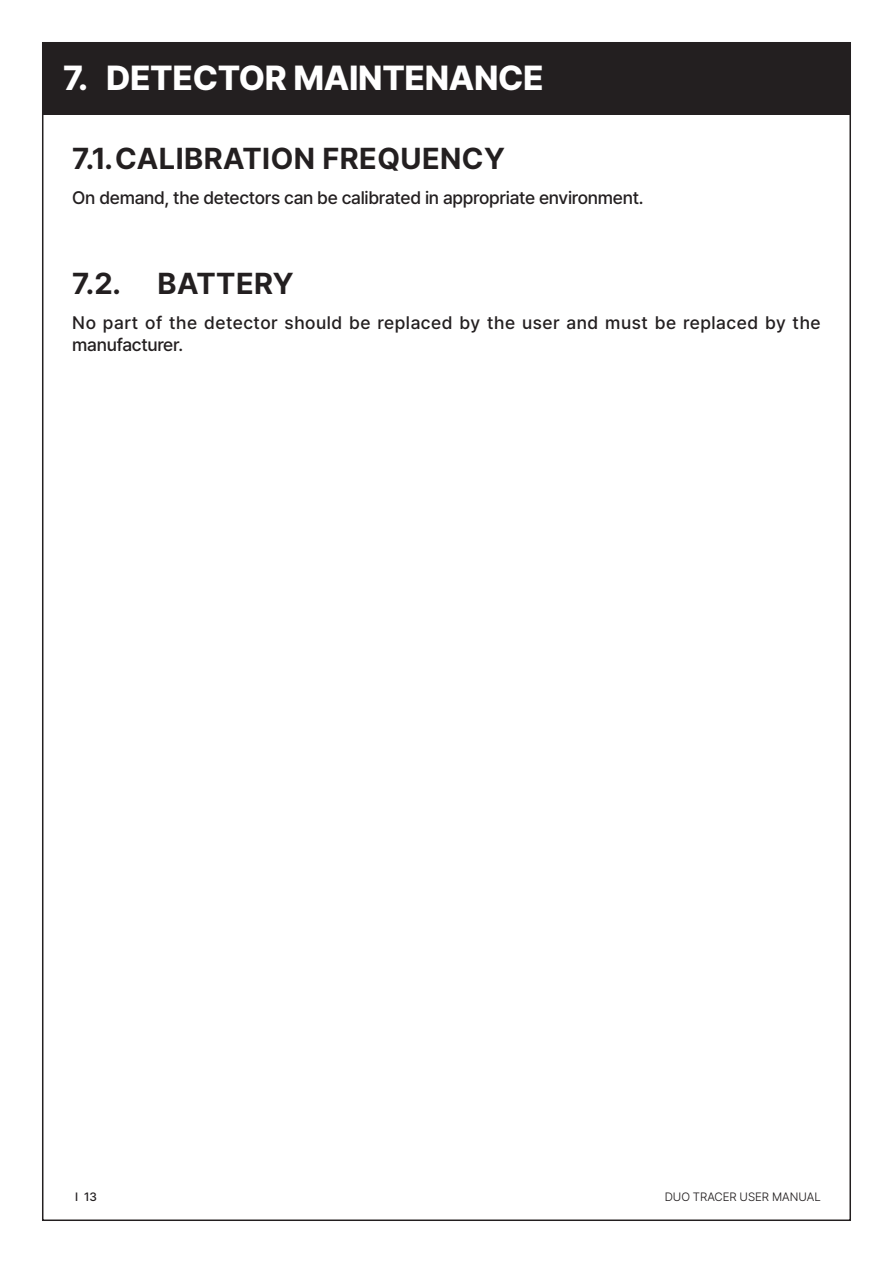
<style>
.page{position:relative;width:893px;height:1263px;background:#fff}
.page>*{position:absolute;margin:0;border:0;box-sizing:border-box;transform-origin:0 0}
.t1{font:800 34.5px "Pretendard";letter-spacing:-.01em;color:#fff}
.t2{font:700 30px "Pretendard";letter-spacing:.015em;color:#231f20}
.내용{font:500 18px/22.5px "Pretendard";letter-spacing:.03em;color:#231f20}
.내용-2{font:500 18px "Pretendard";letter-spacing:-.015em;color:#231f20}
.t3{font:300 12px "Pretendard";color:#231f20}
.t4{font:500 12px "Pretendard";color:#231f20}
</style>
<div class="page">
<div style="left:42px;top:42px;width:808px;height:72px;background:#231f20"></div>
<p class="t1" style="left:63px;top:53px;width:482px">7. DETECTOR MAINTENANCE</p>
<p class="t2" style="left:72px;top:136px;width:434px">7.1.CALIBRATION FREQUENCY</p>
<p class="내용-2" style="left:72px;top:185px;width:573px">On demand, the detectors can be calibrated in appropriate environment.</p>
<p class="t2" style="left:72px;top:261px;width:223px">7.2. BATTERY</p>
<p class="내용" style="left:72px;top:311px;width:750px">No part of the detector should be replaced by the user and must be replaced by the manufacturer.</p>
<p class="t4" style="left:75px;top:1188px;width:23px">I 13</p>
<p class="t3" style="left:665px;top:1188px;width:157px">DUO TRACER USER MANUAL</p>
</div>
